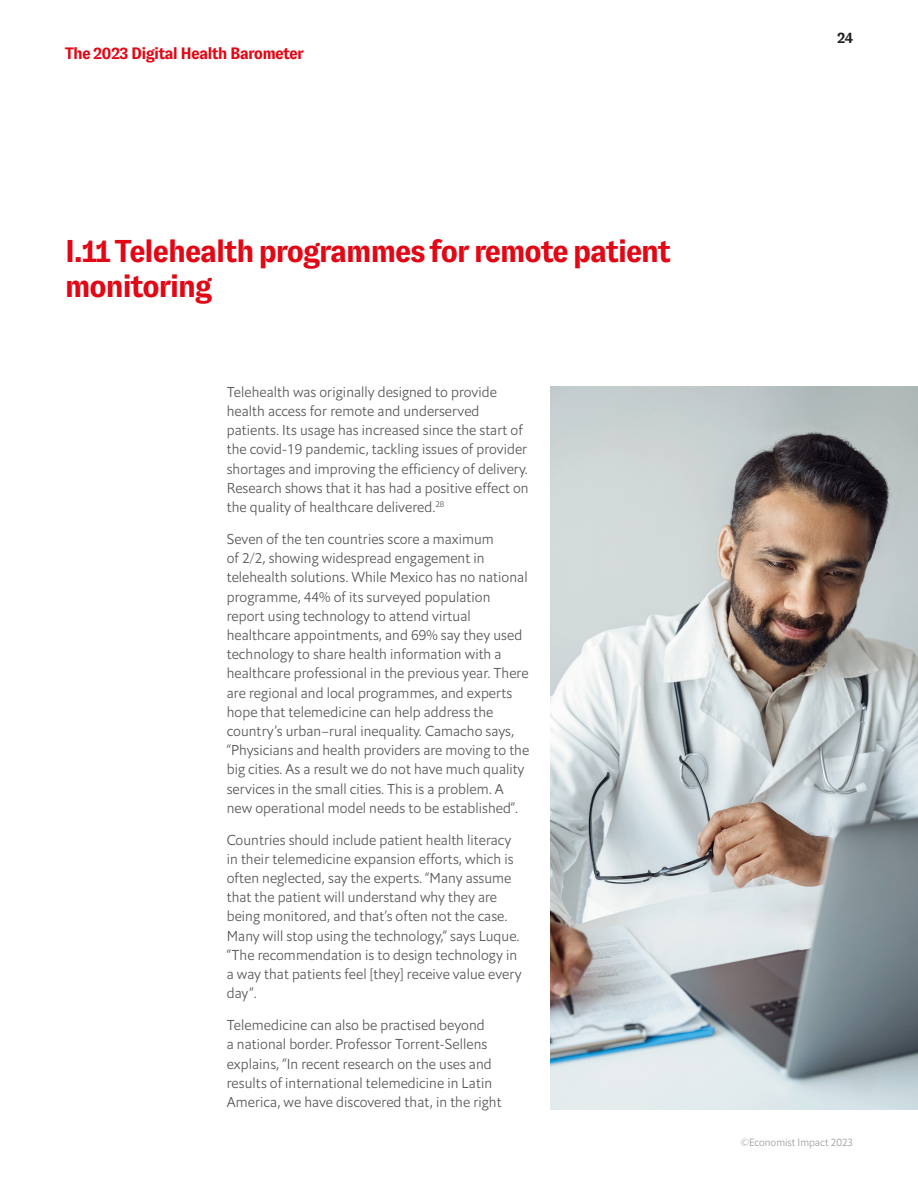
<style>
.page{position:relative;width:918px;height:1188px;background:#fff}
.page>*{position:absolute;margin:0;border:0;box-sizing:border-box;transform-origin:0 0}
._1__Header{font:700 31.5px/34.7px "GT Zirkon";letter-spacing:-.05em;color:#e30614}
.t1{font:700 16.5px "GT Zirkon";letter-spacing:-.05em;color:#e30614}
.t2{font:700 15px "GT Zirkon";color:#1d1d1b}
._4__Body_text{font:14.25px/19.2px "Econ Sans Lig";letter-spacing:.005em;color:#575756}
.t3{font:10.5px "Econ Sans Lig";color:#9d9d9d}
</style>
<div class="page">
<img style="left:551px;top:386px;width:367px;height:723px">
<p class="t1" style="left:65px;top:44px;width:241px">The 2023 Digital Health Barometer</p>
<p class="t2" style="left:837px;top:29px;width:17px">24</p>
<p class="_1__Header" style="left:65px;top:234px;width:608px">I.11 Telehealth programmes for remote patient monitoring</p>
<p class="_4__Body_text" style="left:227px;top:382px;width:303px">Telehealth was originally designed to provide health access for remote and underserved patients. Its usage has increased since the start of the covid-19 pandemic, tackling issues of provider shortages and improving the efficiency of delivery.<br>Research shows that it has had a positive effect on the quality of healthcare delivered.<sup>28</sup></p>
<p class="_4__Body_text" style="left:227px;top:529px;width:304px">Seven of the ten countries score a maximum<br>of 2/2, showing widespread engagement in telehealth solutions. While Mexico has no national programme, 44% of its surveyed population report using technology to attend virtual healthcare appointments, and 69% say they used technology to share health information with a healthcare professional in the previous year. There are regional and local programmes, and experts hope that telemedicine can help address the country’s urban–rural inequality. Camacho says, “Physicians and health providers are moving to the big cities. As a result we do not have much quality services in the small cities. This is a problem. A new operational model needs to be established”.</p>
<p class="_4__Body_text" style="left:227px;top:830px;width:296px">Countries should include patient health literacy in their telemedicine expansion efforts, which is often neglected, say the experts. “Many assume that the patient will understand why they are being monitored, and that’s often not the case.<br>Many will stop using the technology,” says Luque. “The recommendation is to design technology in a way that patients feel [they] receive value every day”.</p>
<p class="_4__Body_text" style="left:227px;top:1016px;width:276px">Telemedicine can also be practised beyond<br>a national border. Professor Torrent-Sellens explains, “In recent research on the uses and results of international telemedicine in Latin America, we have discovered that, in the right</p>
<p class="t3" style="left:740px;top:1136px;width:114px">©Economist Impact 2023</p>
</div>
